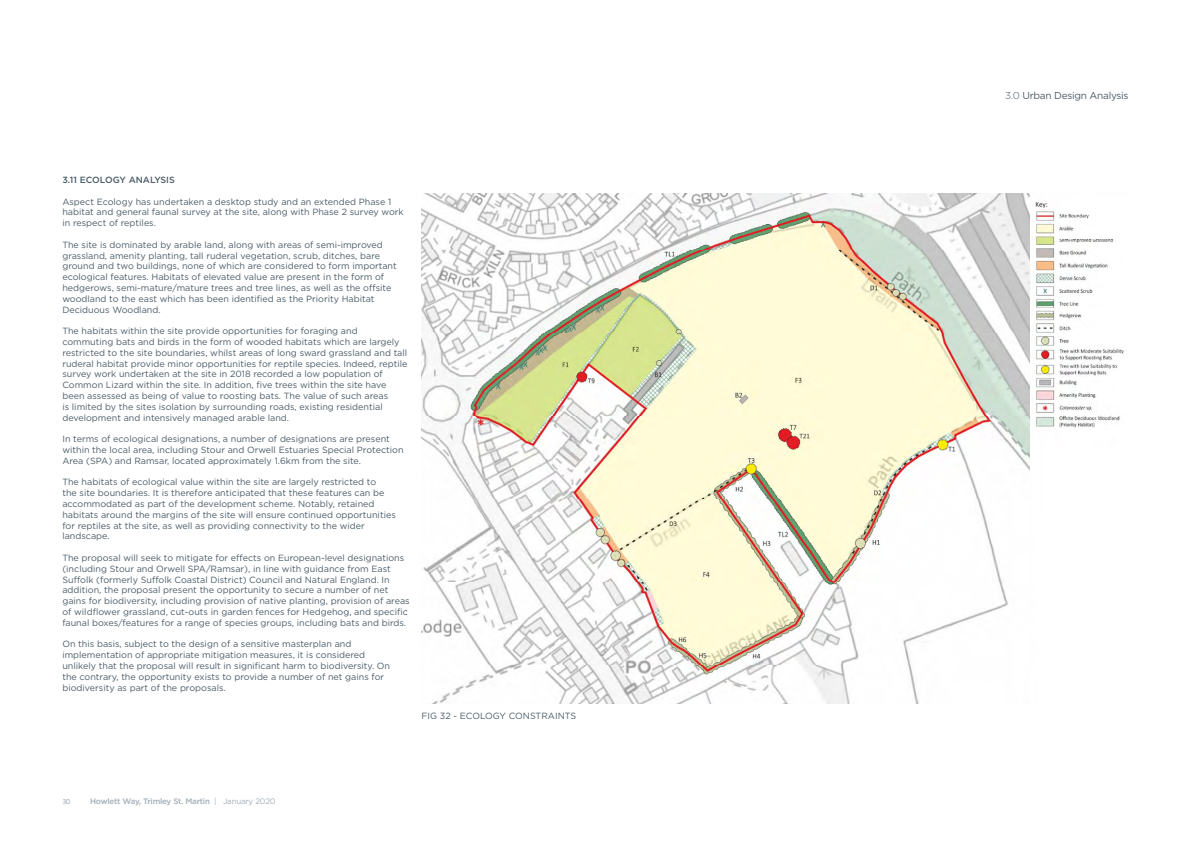
<style>
.page{position:relative;width:1191px;height:842px;background:#fff}
.page>*{position:absolute;margin:0;border:0;box-sizing:border-box;transform-origin:0 0}
.t1{font:10px "Gotham";letter-spacing:-.025em;color:#4b5c67}
.t2{font:9px/10.8px "Gotham";color:#4b5c67}
.t3{font:500 9px "Gotham";color:#4b5c67}
.t4{font:500 8px "Gotham";letter-spacing:-.025em;color:#a1aeb8}
.t5{font:8px "Calibri";color:#a1aeb8}
.s1{font-weight:400}
.s2{font-weight:300}
</style>
<div class="page">
<img style="left:421px;top:193px;width:609px;height:510px">
<img style="left:1032px;top:202px;width:92px;height:226px">
<p class="t3" style="left:62px;top:174px;width:114px">3.11 ECOLOGY ANALYSIS</p>
<p class="t2" style="left:62px;top:196px;width:343px">Aspect Ecology has undertaken a desktop study and an extended Phase 1 habitat and general faunal survey at the site, along with Phase 2 survey work in respect of reptiles.</p>
<p class="t2" style="left:62px;top:239px;width:336px">The site is dominated by arable land, along with areas of semi-improved grassland, amenity planting, tall ruderal vegetation, scrub, ditches, bare ground and two buildings, none of which are considered to form important ecological features. Habitats of elevated value are present in the form of hedgerows, semi-mature/mature trees and tree lines, as well as the offsite woodland to the east which has been identified as the Priority Habitat Deciduous Woodland.</p>
<p class="t2" style="left:62px;top:325px;width:347px">The habitats within the site provide opportunities for foraging and commuting bats and birds in the form of wooded habitats which are largely restricted to the site boundaries, whilst areas of long sward grassland and tall ruderal habitat provide minor opportunities for reptile species. Indeed, reptile survey work undertaken at the site in 2018 recorded a low population of Common Lizard within the site. In addition, five trees within the site have been assessed as being of value to roosting bats. The value of such areas<br>is limited by the sites isolation by surrounding roads, existing residential development and intensively managed arable land.</p>
<p class="t2" style="left:62px;top:433px;width:343px">In terms of ecological designations, a number of designations are present within the local area, including Stour and Orwell Estuaries Special Protection<br>Area (SPA) and Ramsar, located approximately 1.6km from the site.</p>
<p class="t2" style="left:62px;top:477px;width:335px">The habitats of ecological value within the site are largely restricted to<br>the site boundaries. It is therefore anticipated that these features can be accommodated as part of the development scheme. Notably, retained habitats around the margins of the site will ensure continued opportunities for reptiles at the site, as well as providing connectivity to the wider landscape.</p>
<p class="t2" style="left:62px;top:552px;width:349px">The proposal will seek to mitigate for effects on European-level designations (including Stour and Orwell SPA/Ramsar), in line with guidance from East Suffolk (formerly Suffolk Coastal District) Council and Natural England. In addition, the proposal present the opportunity to secure a number of net gains for biodiversity, including provision of native planting, provision of areas of wildflower grassland, cut-outs in garden fences for Hedgehog, and specific faunal boxes/features for a range of species groups, including bats and birds.</p>
<p class="t2" style="left:62px;top:639px;width:329px">On this basis, subject to the design of a sensitive masterplan and implementation of appropriate mitigation measures, it is considered unlikely that the proposal will result in significant harm to biodiversity. On the contrary, the opportunity exists to provide a number of net gains for biodiversity as part of the proposals.</p>
<p class="t2" style="left:421px;top:710px;width:156px">FIG 32 - ECOLOGY CONSTRAINTS</p>
<p class="t5" style="left:62px;top:796px;width:9px">30</p>
<p class="t4" style="left:90px;top:796px;width:187px">Howlett Way, Trimley St. Martin <span class="s1">| January 2020</span></p>
<p class="t1" style="left:1005px;top:89px;width:125px"><span class="s2">3.0</span> Urban Design Analysis</p>
</div>
